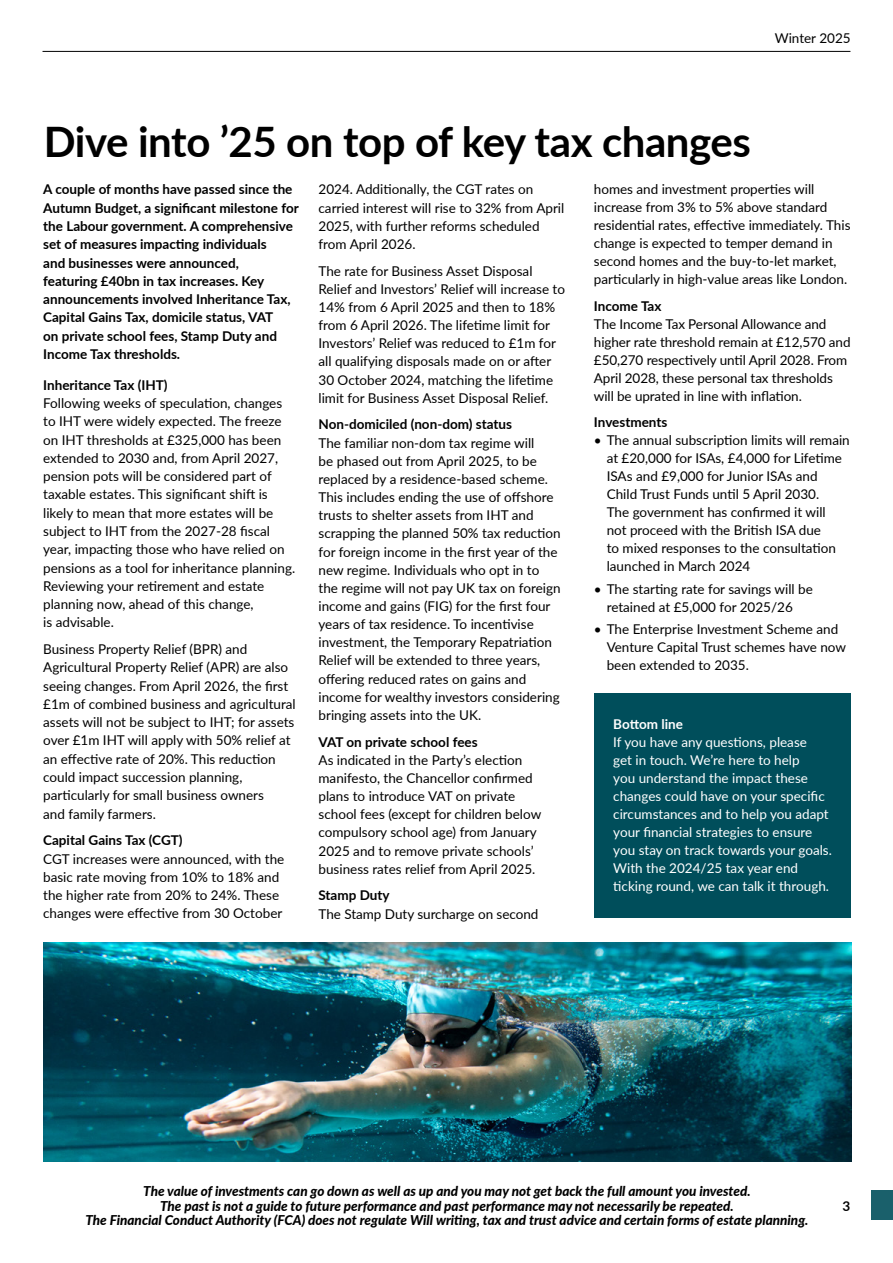
<style>
.page{position:relative;width:893px;height:1263px;background:#fff}
.page>*{position:absolute;margin:0;border:0;box-sizing:border-box;transform-origin:0 0}
.t1{font:700 42px "Lato";letter-spacing:-.01em;color:#000}
.t2{font:13.5px/18.1px "Lato";color:#000}
.t3{font:700 13.5px/18.3px "Lato";color:#000}
.t4{font:italic 800 13.5px/14.2px "Lato";color:#000;text-align:center}
.t5{font:13.5px/18px "Lato";color:#fff}
.t6{font:700 13.5px "Lato";color:#fff}
.s1{font-style:italic}
</style>
<div class="page">
<hr style="left:43px;top:51px;width:807px;height:1px;background:#000">
<div style="left:872px;top:1191px;width:21px;height:29px;background:#1a606b"></div>
<img style="left:43px;top:943px;width:808px;height:218px">
<div style="left:594px;top:693px;width:256px;height:224px;background:#004e5b"></div>
<p class="t2" style="left:775px;top:28px;width:77px">Winter 2025</p>
<h1 class="t1" style="left:44px;top:111px;width:709px">Dive into ’25 on top of key tax changes</h1>
<p class="t2" style="left:594px;top:180px;width:258px">homes and investment properties will increase from 3% to 5% above standard residential rates, effective immediately. This change is expected to temper demand in second homes and the buy-to-let market, particularly in high-value areas like London.</p>
<p class="t3" style="left:594px;top:296px;width:69px">Income Tax</p>
<p class="t2" style="left:594px;top:314px;width:258px">The Income Tax Personal Allowance and higher rate threshold remain at £12,570 and £50,270 respectively until April 2028. From April 2028, these personal tax thresholds will be uprated in line with inflation.</p>
<p class="t3" style="left:594px;top:413px;width:75px">Investments</p>
<p class="t2" style="left:607px;top:431px;width:245px;text-indent:-13px"><span class="s1">•</span> The annual subscription limits will remain at £20,000 for ISAs, £4,000 for Lifetime ISAs and £9,000 for Junior ISAs and Child Trust Funds until 5 April 2030.<br>The government has confirmed it will<br>not proceed with the British ISA due<br>to mixed responses to the consultation launched in March 2024</p>
<p class="t2" style="left:594px;top:579px;width:220px;text-align:center"><span class="s1">•</span> The starting rate for savings will be retained at £5,000 for 2025/26</p>
<p class="t2" style="left:607px;top:619px;width:241px;text-indent:-13px"><span class="s1">•</span> The Enterprise Investment Scheme and<br>Venture Capital Trust schemes have now been extended to 2035.</p>
<p class="t3" style="left:43px;top:180px;width:257px">A couple of months have passed since the Autumn Budget, a significant milestone for the Labour government. A comprehensive set of measures impacting individuals<br>and businesses were announced,<br>featuring £40bn in tax increases. Key announcements involved Inheritance Tax, Capital Gains Tax, domicile status, VAT<br>on private school fees, Stamp Duty and Income Tax thresholds.</p>
<p class="t3" style="left:43px;top:375px;width:126px">Inheritance Tax (IHT)</p>
<p class="t2" style="left:43px;top:393px;width:254px">Following weeks of speculation, changes to IHT were widely expected. The freeze on IHT thresholds at £325,000 has been extended to 2030 and, from April 2027, pension pots will be considered part of taxable estates. This significant shift is likely to mean that more estates will be subject to IHT from the 2027-28 fiscal year, impacting those who have relied on pensions as a tool for inheritance planning.<br>Reviewing your retirement and estate planning now, ahead of this change,<br>is advisable.</p>
<p class="t2" style="left:43px;top:639px;width:254px">Business Property Relief (BPR) and Agricultural Property Relief (APR) are also seeing changes. From April 2026, the first £1m of combined business and agricultural assets will not be subject to IHT; for assets over £1m IHT will apply with 50% relief at an effective rate of 20%. This reduction could impact succession planning, particularly for small business owners<br>and family farmers.</p>
<p class="t3" style="left:43px;top:831px;width:141px">Capital Gains Tax (CGT)</p>
<p class="t2" style="left:43px;top:849px;width:243px">CGT increases were announced, with the basic rate moving from 10% to 18% and the higher rate from 20% to 24%. These changes were effective from 30 October</p>
<p class="t2" style="left:319px;top:180px;width:247px">2024. Additionally, the CGT rates on carried interest will rise to 32% from April 2025, with further reforms scheduled from April 2026.</p>
<p class="t2" style="left:319px;top:261px;width:248px">The rate for Business Asset Disposal Relief and Investors’ Relief will increase to 14% from 6 April 2025 and then to 18% from 6 April 2026. The lifetime limit for Investors’ Relief was reduced to £1m for all qualifying disposals made on or after 30 October 2024, matching the lifetime limit for Business Asset Disposal Relief.</p>
<p class="t3" style="left:319px;top:415px;width:195px">Non-domiciled (non-dom) status</p>
<p class="t2" style="left:319px;top:433px;width:244px">The familiar non-dom tax regime will<br>be phased out from April 2025, to be replaced by a residence-based scheme.<br>This includes ending the use of offshore trusts to shelter assets from IHT and scrapping the planned 50% tax reduction for foreign income in the first year of the new regime. Individuals who opt in to the regime will not pay UK tax on foreign income and gains (FIG) for the first four years of tax residence. To incentivise investment, the Temporary Repatriation Relief will be extended to three years, offering reduced rates on gains and income for wealthy investors considering bringing assets into the UK.</p>
<p class="t3" style="left:319px;top:732px;width:161px">VAT on private school fees</p>
<p class="t2" style="left:319px;top:750px;width:224px">As indicated in the Party’s election manifesto, the Chancellor confirmed plans to introduce VAT on private school fees (except for children below compulsory school age) from January 2025 and to remove private schools’ business rates relief from April 2025.</p>
<p class="t3" style="left:319px;top:886px;width:73px">Stamp Duty</p>
<p class="t2" style="left:319px;top:904px;width:221px">The Stamp Duty surcharge on second</p>
<p class="t6" style="left:613px;top:714px;width:71px">Bottom line</p>
<p class="t5" style="left:613px;top:733px;width:220px">If you have any questions, please<br>get in touch. We’re here to help<br>you understand the impact these changes could have on your specific circumstances and to help you adapt your financial strategies to ensure you stay on track towards your goals.<br>With the 2024/25 tax year end ticking round, we can talk it through.</p>
<p class="t4" style="left:85px;top:1184px;width:724px">The value of investments can go down as well as up and you may not get back the full amount you invested.<br>The past is not a guide to future performance and past performance may not necessarily be repeated.<br>The Financial Conduct Authority (FCA) does not regulate Will writing, tax and trust advice and certain forms of estate planning.</p>
<p class="t3" style="left:843px;top:1196px;width:9px">3</p>
</div>
